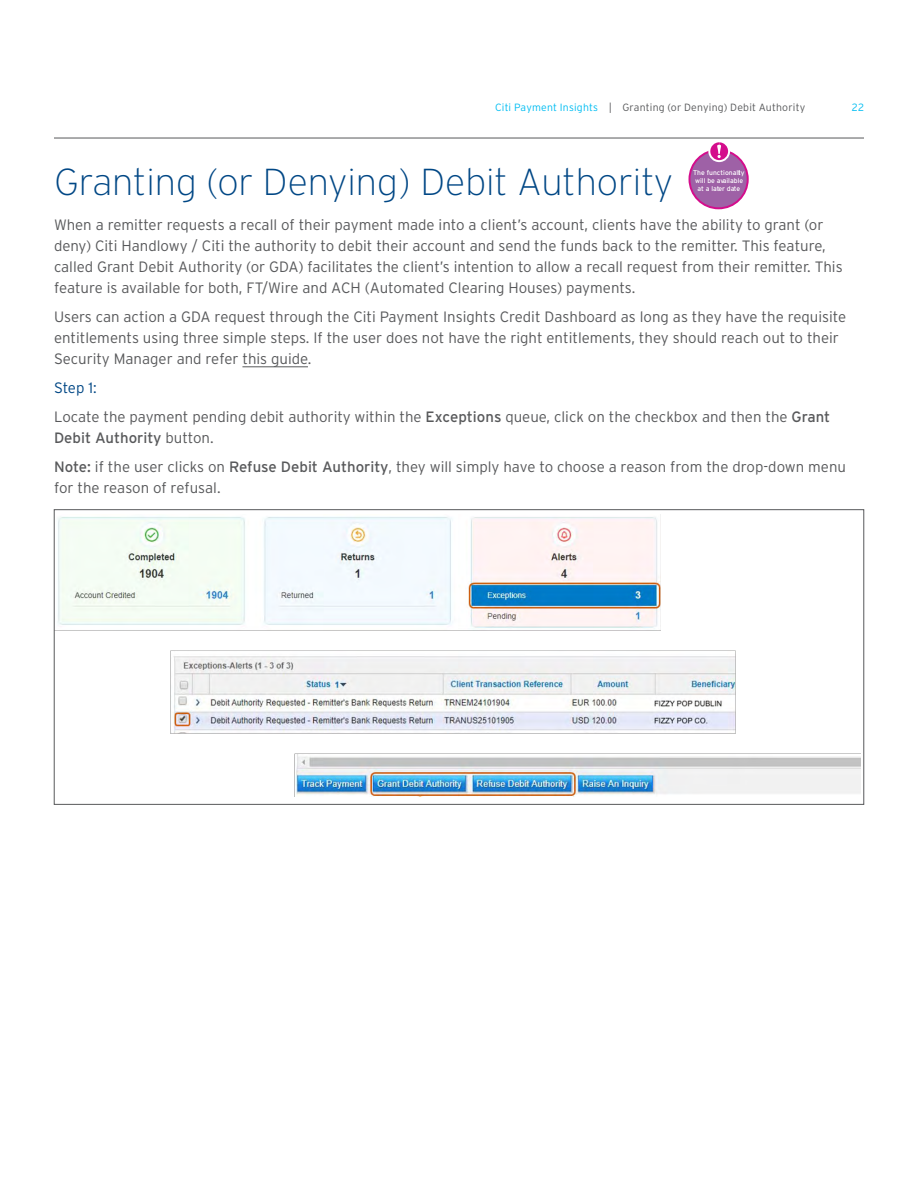
<style>
.page{position:relative;width:918px;height:1188px;background:#fff}
.page>*{position:absolute;margin:0;border:0;box-sizing:border-box;transform-origin:0 0}
.Section_Head{font:200 37.5px "Interstate";color:#004785}
.Main_Text{font:300 15px/21px "Interstate";color:#58595b}
.Main_Text-2{font:300 15px "Interstate";color:#004785}
.t1{font:300 10.5px "Interstate";letter-spacing:.02em;color:#58595b}
.t2{font:300 10.5px "Interstate";color:#00bdf2}
.t3{font:6.75px/8.1px "Interstate Pl";color:#fff;text-align:center}
.s1{color:#00bdf2}
.s2{font-weight:400}
</style>
<div class="page">
<hr style="left:54px;top:138px;width:810px;height:1px;background:#58595b">
<hr style="left:242px;top:366px;width:66px;height:1px;background:#58595b">
<img style="left:56px;top:514px;width:805px;height:282px">
<div style="left:689px;top:150px;width:59px;height:58px;background:#9e61a6;border-radius:50%"></div>
<div style="left:689px;top:149px;width:60px;height:60px;border:2px solid #d40d8c;border-radius:50%"></div>
<div style="left:708px;top:140px;width:22px;height:22px;border:2px solid #fff;border-radius:50%"></div>
<svg style="left:709px;top:141px;width:20px;height:20px"></svg>
<p class="t1" style="left:495px;top:101px;width:312px"><span class="s1">Citi Payment Insights</span> | Granting (or Denying) Debit Authority</p>
<p class="t2" style="left:852px;top:101px;width:14px">22</p>
<p class="Section_Head" style="left:54px;top:162px;width:621px">Granting (or Denying) Debit Authority</p>
<p class="Main_Text" style="left:54px;top:214px;width:790px">When a remitter requests a recall of their payment made into a client’s account, clients have the ability to grant (or deny) Citi Handlowy / Citi the authority to debit their account and send the funds back to the remitter. This feature, called Grant Debit Authority (or GDA) facilitates the client’s intention to allow a recall request from their remitter. This feature is available for both, FT/Wire and ACH (Automated Clearing Houses) payments.</p>
<p class="Main_Text" style="left:54px;top:306px;width:794px">Users can action a GDA request through the Citi Payment Insights Credit Dashboard as long as they have the requisite entitlements using three simple steps. If the user does not have the right entitlements, they should reach out to their<br>Security Manager and refer this guide.</p>
<p class="Main_Text-2" style="left:54px;top:379px;width:44px">Step 1:</p>
<p class="Main_Text" style="left:54px;top:406px;width:778px">Locate the payment pending debit authority within the <span class="s2">Exceptions</span> queue, click on the checkbox and then the <span class="s2">Grant<br>Debit Authority</span> button.</p>
<p class="Main_Text" style="left:54px;top:456px;width:794px"><span class="s2">Note:</span> if the user clicks on <span class="s2">Refuse Debit Authority</span>, they will simply have to choose a reason from the drop-down menu for the reason of refusal.</p>
<p class="t3" style="left:693px;top:169px;width:53px">The functionality will be available at a later date</p>
</div>
